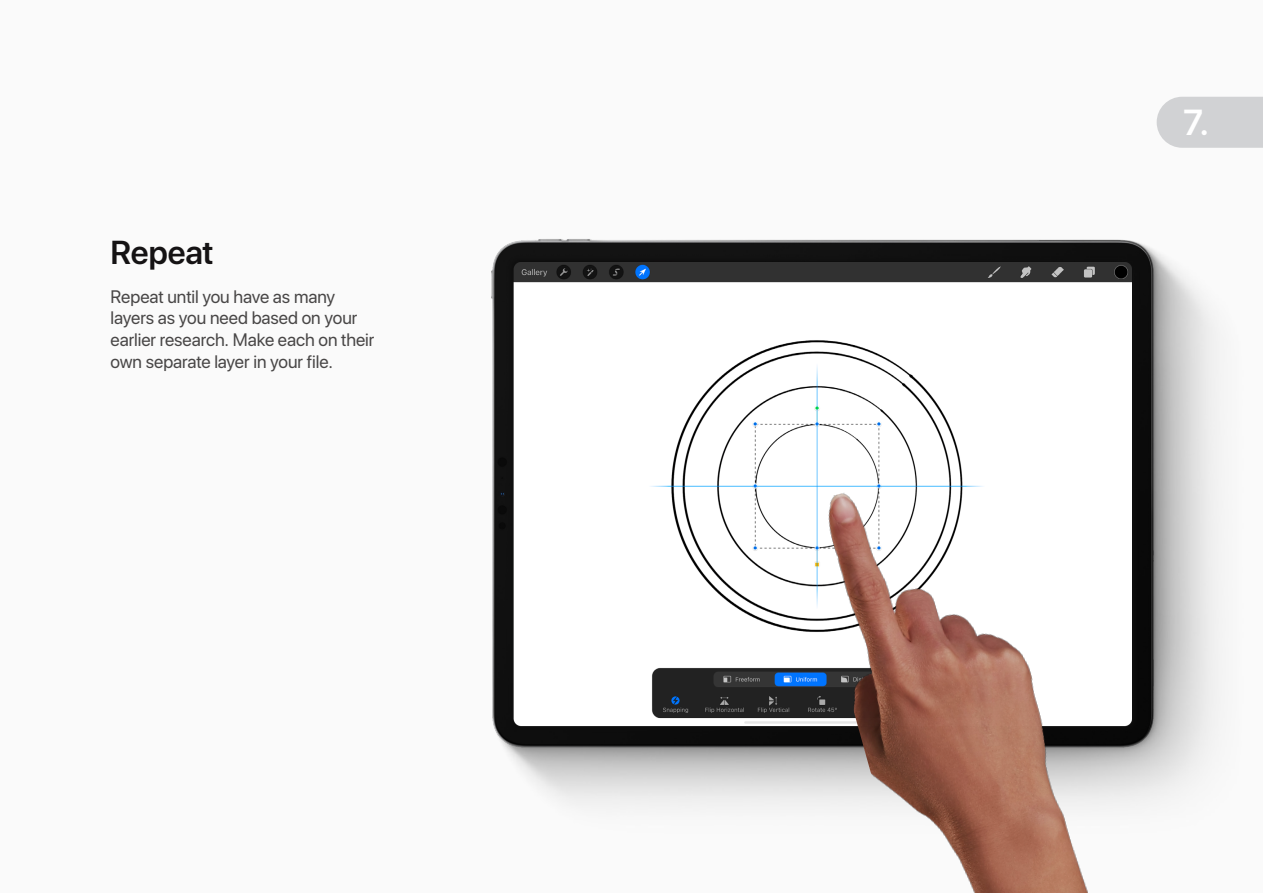
<style>
.page{position:relative;width:1263px;height:893px;background:#fafafa}
.page>*{position:absolute;margin:0;border:0;box-sizing:border-box;transform-origin:0 0}
.Page_numbers{font:600 36px "SF Pro Display";color:#fff}
.H2_-_30pt{font:600 33px "SF Pro Display";letter-spacing:-.005em;color:#151314}
.Basic_Body{font:18px/21.6px "SF Pro Display";letter-spacing:-.005em;color:#484646}
</style>
<div class="page">
<img style="left:491px;top:239px;width:723px;height:563px">
<img style="left:797px;top:481px;width:331px;height:412px">
<div style="left:1157px;top:97px;width:106px;height:51px;background:#d1d2d4"></div>
<p class="H2_-_30pt" style="left:111px;top:229px;width:105px">Repeat</p>
<p class="Basic_Body" style="left:111px;top:286px;width:265px">Repeat until you have as many layers as you need based on your earlier research. Make each on their own separate layer in your file.</p>
<p class="Page_numbers" style="left:1183px;top:97px;width:28px">7.</p>
</div>
